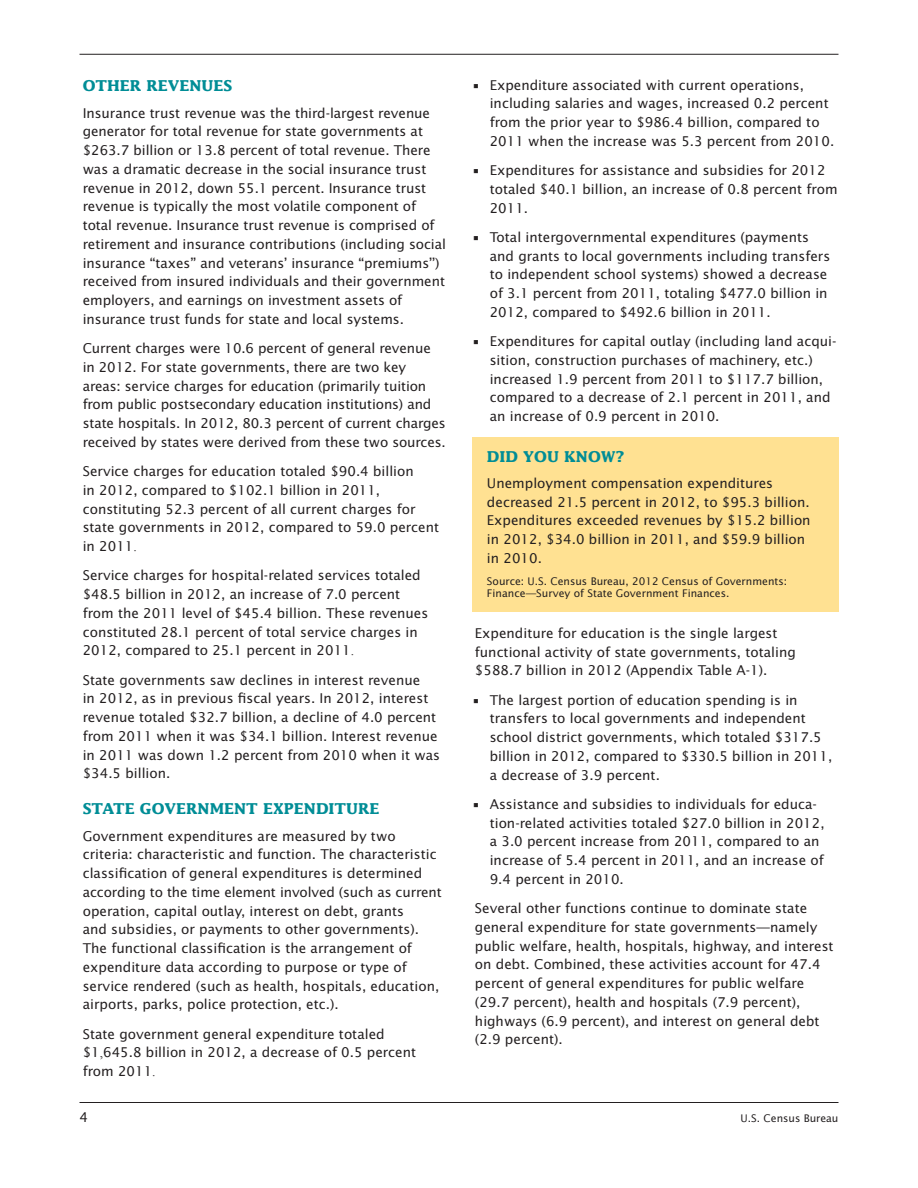
<style>
.page{position:relative;width:918px;height:1188px;background:#fff}
.page>*{position:absolute;margin:0;border:0;box-sizing:border-box;transform-origin:0 0}
.subhead1{font:700 15px "Lucida";color:#008d96}
.Body_Text{font:13.5px/18.8px "Lucida Sans";color:#231f20}
.body_text{font:13.5px/18.8px "Lucida Sans";color:#231f20}
.body_text-2{font:10.5px/12px "Lucida Sans";color:#231f20}
.s1{font-family:"Times New Roman"}
</style>
<div class="page">
<hr style="left:80px;top:1102px;width:758px;height:1px;background:#231f20">
<hr style="left:80px;top:54px;width:758px;height:1px;background:#231f20">
<div style="left:472px;top:438px;width:366px;height:174px;background:#ffe192"></div>
<p class="subhead1" style="left:83px;top:77px;width:151px">OTHER REVENUES</p>
<p class="Body_Text" style="left:83px;top:104px;width:365px">Insurance trust revenue was the third-largest revenue generator for total revenue for state governments at $263.7 billion or 13.8 percent of total revenue. There was a dramatic decrease in the social insurance trust revenue in 2012, down 55.1 percent. Insurance trust revenue is typically the most volatile component of total revenue. Insurance trust revenue is comprised of retirement and insurance contributions (including social insurance ‘‘taxes’’ and veterans’ insurance ‘‘premiums’’) received from insured individuals and their government employers, and earnings on investment assets of insurance trust funds for state and local systems.</p>
<p class="Body_Text" style="left:83px;top:339px;width:365px">Current charges were 10.6 percent of general revenue in 2012. For state governments, there are two key areas: service charges for education (primarily tuition from public postsecondary education institutions) and state hospitals. In 2012, 80.3 percent of current charges received by states were derived from these two sources.</p>
<p class="Body_Text" style="left:83px;top:462px;width:358px">Service charges for education totaled $90.4 billion<br>in 2012, compared to $102.1 billion in 2011, constituting 52.3 percent of all current charges for state governments in 2012, compared to 59.0 percent in 2011<span class="s1">.</span></p>
<p class="Body_Text" style="left:83px;top:566px;width:347px">Service charges for hospital-related services totaled $48.5 billion in 2012, an increase of 7.0 percent from the 2011 level of $45.4 billion. These revenues constituted 28.1 percent of total service charges in 2012, compared to 25.1 percent in 2011<span class="s1">.</span></p>
<p class="Body_Text" style="left:83px;top:671px;width:359px">State governments saw declines in interest revenue<br>in 2012, as in previous fiscal years. In 2012, interest revenue totaled $32.7 billion, a decline of 4.0 percent from 2011 when it was $34.1 billion. Interest revenue in 2011 was down 1.2 percent from 2010 when it was $34.5 billion.</p>
<p class="subhead1" style="left:83px;top:800px;width:298px">STATE GOVERNMENT EXPENDITURE</p>
<p class="Body_Text" style="left:83px;top:827px;width:361px">Government expenditures are measured by two criteria: characteristic and function. The characteristic classification of general expenditures is determined according to the time element involved (such as current operation, capital outlay, interest on debt, grants<br>and subsidies, or payments to other governments).<br>The functional classification is the arrangement of expenditure data according to purpose or type of service rendered (such as health, hospitals, education, airports, parks, police protection, etc.).</p>
<p class="Body_Text" style="left:83px;top:1025px;width:335px">State government general expenditure totaled $1<span class="s1">,</span>645.8 billion in 2012, a decrease of 0.5 percent from 2011<span class="s1">.</span></p>
<p class="Body_Text" style="left:490px;top:76px;width:346px;text-indent:-18px">• Expenditure associated with current operations, including salaries and wages, increased 0.2 percent from the prior year to $986.4 billion, compared to 2011 when the increase was 5.3 percent from 2010.</p>
<p class="Body_Text" style="left:490px;top:161px;width:349px;text-indent:-18px">• Expenditures for assistance and subsidies for 2012 totaled $40.1 billion, an increase of 0.8 percent from<br>2011.</p>
<p class="Body_Text" style="left:490px;top:228px;width:342px;text-indent:-18px">• Total intergovernmental expenditures (payments and grants to local governments including transfers to independent school systems) showed a decrease of 3.1 percent from 2011, totaling $477.0 billion in 2012, compared to $492.6 billion in 2011.</p>
<p class="Body_Text" style="left:490px;top:332px;width:348px;text-indent:-18px">• Expenditures for capital outlay (including land acqui&shy;sition, construction purchases of machinery, etc.) increased 1.9 percent from 2011 to $117.7 billion, compared to a decrease of 2.1 percent in 2011, and an increase of 0.9 percent in 2010.</p>
<p class="subhead1" style="left:487px;top:447px;width:139px">DID YOU KNOW?</p>
<p class="body_text" style="left:487px;top:474px;width:325px">Unemployment compensation expenditures decreased 21.5 percent in 2012, to $95.3 billion.<br>Expenditures exceeded revenues by $15.2 billion in 2012, $34.0 billion in 2011, and $59.9 billion in 2010.</p>
<p class="body_text-2" style="left:487px;top:576px;width:302px">Source: U.S. Census Bureau, 2012 Census of Governments:<br>Finance—Survey of State Government Finances.</p>
<p class="Body_Text" style="left:475px;top:624px;width:322px">Expenditure for education is the single largest functional activity of state governments, totaling $588.7 billion in 2012 (Appendix Table A-1).</p>
<p class="Body_Text" style="left:490px;top:691px;width:344px;text-indent:-18px">• The largest portion of education spending is in transfers to local governments and independent school district governments, which totaled $317.5 billion in 2012, compared to $330.5 billion in 2011, a decrease of 3.9 percent.</p>
<p class="Body_Text" style="left:490px;top:795px;width:336px;text-indent:-18px">• Assistance and subsidies to individuals for educa&shy;tion-related activities totaled $27.0 billion in 2012, a 3.0 percent increase from 2011, compared to an increase of 5.4 percent in 2011, and an increase of 9.4 percent in 2010.</p>
<p class="Body_Text" style="left:475px;top:899px;width:360px">Several other functions continue to dominate state general expenditure for state governments—namely public welfare, health, hospitals, highway, and interest on debt. Combined, these activities account for 47.4 percent of general expenditures for public welfare (29.7 percent), health and hospitals (7.9 percent), highways (6.9 percent), and interest on general debt (2.9 percent).</p>
<p class="Body_Text" style="left:80px;top:1108px;width:10px">4</p>
<p class="body_text-2" style="left:741px;top:1112px;width:99px">U.S. Census Bureau</p>
</div>
